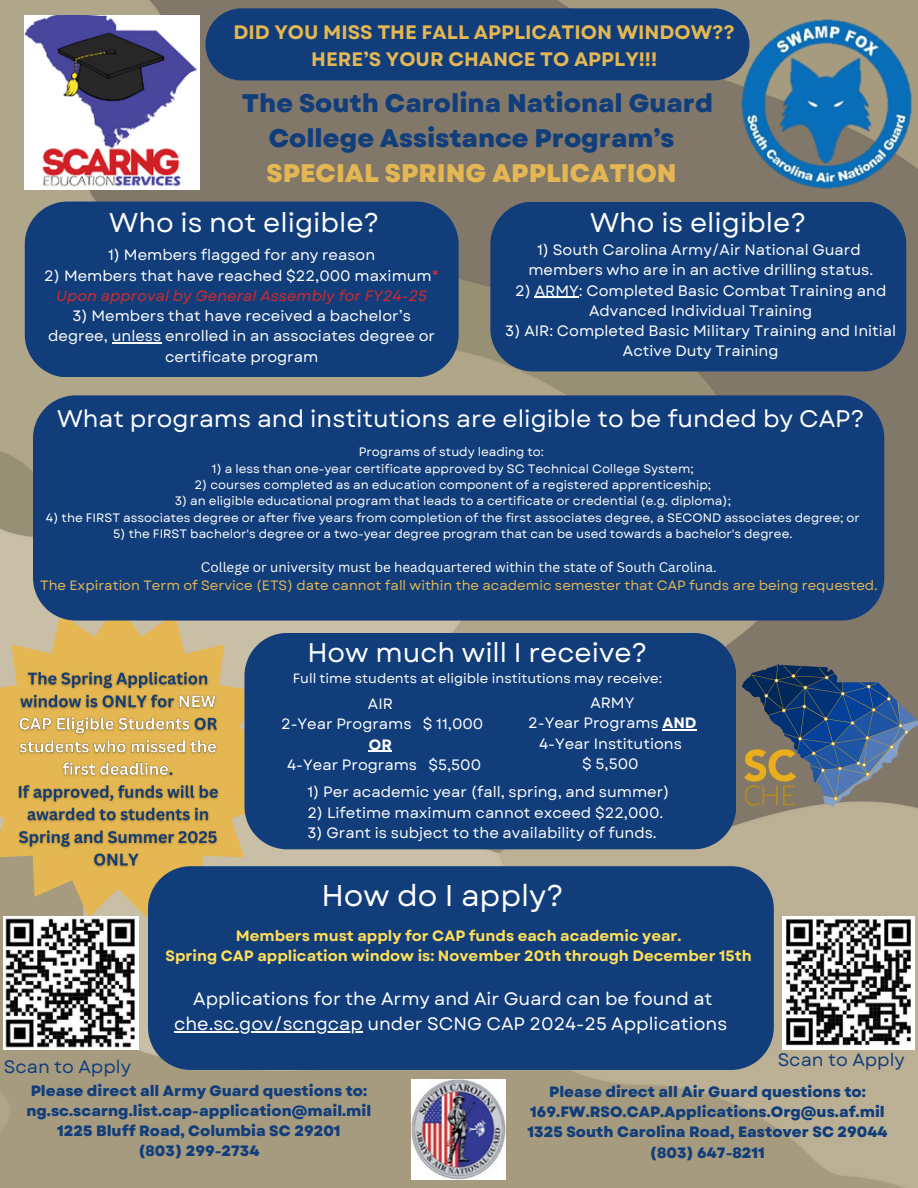
<style>
.page{position:relative;width:918px;height:1188px;background:#fff}
.page>*{position:absolute;margin:0;border:0;box-sizing:border-box;transform-origin:0 0}
.t1{font:30px "Garet";color:#fff}
.t2{font:27px "Garet";color:#fff}
.t3{font:800 25.5px/34.8px "Garet";color:#113e7b;text-align:center}
.t4{font:24px "Garet";color:#fff}
.t5{font:700 19.5px/27px "Garet";color:#e4b752;text-align:center}
.t6{font:18px "Garet";color:#fff}
.t7{font:18px "Garet";color:#113e7b}
.t8{font:15px/20.2px "Garet";color:#fff;text-align:center}
.t9{font:800 15px "Garet";color:#113e7b}
.t10{font:700 15px "Garet";color:#ffde59}
.t11{font:italic 15px/20.2px "Garet";color:#d3292d;text-align:center}
.t12{font:700 15px "Garet";color:#fff}
.t13{font:13.5px "Garet";color:#e4b752}
.t14{font:13.5px "Canva Sans";color:#fff}
.t15{font:13.5px "Garet";color:#fff}
.t16{font:12.15px "Garet";color:#fff}
.s1{color:#e4b752}
.s2{font-style:normal;color:#fff}
.s3{font-style:normal}
.s4{font-weight:700}
</style>
<div class="page">
<img style="left:0;top:0;width:918px;height:1188px">
<img style="left:741px;top:19px;width:170px;height:170px">
<img style="left:25px;top:16px;width:174px;height:173px">
<div style="left:490px;top:202px;width:416px;height:169px;background:#113e7b"></div>
<div style="left:25px;top:202px;width:434px;height:175px;background:#113e7b"></div>
<svg style="left:0;top:603px;width:275px;height:315px;background:#d4b671"></svg>
<div style="left:33px;top:395px;width:851px;height:226px;background:#113e7b"></div>
<div style="left:244px;top:633px;width:492px;height:216px;background:#113e7b"></div>
<div style="left:148px;top:866px;width:626px;height:204px;background:#113e7b"></div>
<img style="left:411px;top:1080px;width:95px;height:100px">
<img style="left:743px;top:665px;width:175px;height:144px">
<div style="left:205px;top:8px;width:545px;height:72px;background:#113e7b;border-radius:36px"></div>
<img style="left:4px;top:916px;width:135px;height:133px">
<img style="left:782px;top:916px;width:133px;height:133px">
<hr style="left:535px;top:297px;width:44px;height:1px;background:#fff">
<hr style="left:112px;top:342px;width:49px;height:2px;background:#fff">
<svg style="left:369px;top:751px;width:23px;height:1px"></svg>
<hr style="left:662px;top:729px;width:35px;height:2px;background:#fff">
<hr style="left:174px;top:1031px;width:189px;height:1px;background:#fff">
<img style="left:13px;top:667px;width:211px;height:205px">
<p class="t5" style="left:233px;top:18px;width:503px">DID YOU MISS THE FALL APPLICATION WINDOW??<br>HERE’S YOUR CHANCE TO APPLY!!!</p>
<p class="t3" style="left:242px;top:86px;width:473px">The South Carolina National Guard<br>College Assistance Program’s<br><span class="s1">SPECIAL SPRING APPLICATION</span></p>
<h3 class="t2" style="left:590px;top:203px;width:218px">Who is eligible?</h3>
<p class="t8" style="left:537px;top:240px;width:325px">1) South Carolina Army/Air National Guard</p>
<p class="t8" style="left:528px;top:260px;width:346px">members who are in an active drilling status.</p>
<p class="t8" style="left:515px;top:280px;width:373px">2) ARMY: Completed Basic Combat Training and<br>Advanced Individual Training</p>
<p class="t8" style="left:505px;top:321px;width:393px">3) AIR: Completed Basic Military Training and Initial<br>Active Duty Training</p>
<h4 class="t2" style="left:109px;top:203px;width:272px">Who is not eligible?</h4>
<p class="t8" style="left:108px;top:245px;width:269px">1) Members flagged for any reason</p>
<p class="t11" style="left:44px;top:265px;width:396px"><span class="s2">2) Members that have reached $22,000 maximum</span><span class="s3">*<br></span>Upon approval by General Assembly for FY24-25</p>
<p class="t8" style="left:48px;top:306px;width:388px">3) Members that have received a bachelor’s degree, unless enrolled in an associates degree or certificate program</p>
<p class="t4" style="left:57px;top:401px;width:809px">What programs and institutions are eligible to be funded by CAP?</p>
<p class="t16" style="left:359px;top:443px;width:187px">Programs of study leading to:</p>
<p class="t16" style="left:212px;top:460px;width:483px">1) a less than one-year certificate approved by SC Technical College System;</p>
<p class="t16" style="left:194px;top:476px;width:518px">2) courses completed as an education component of a registered apprenticeship;</p>
<p class="t16" style="left:175px;top:492px;width:558px">3) an eligible educational program that leads to a certificate or credential (e.g. diploma);</p>
<h3 class="t16" style="left:46px;top:509px;width:815px">4) the FIRST associates degree or after five years from completion of the first associates degree, a SECOND associates degree; or</h3>
<p class="t16" style="left:113px;top:525px;width:681px">5) the FIRST bachelor's degree or a two-year degree program that can be used towards a bachelor's degree.</p>
<p class="t14" style="left:201px;top:557px;width:517px">College or university must be headquartered within the state of South Carolina.</p>
<p class="t13" style="left:40px;top:575px;width:839px">The Expiration Term of Service (ETS) date cannot fall within the academic semester that CAP funds are being requested.</p>
<p class="t2" style="left:307px;top:633px;width:342px">How much will I receive?</p>
<p class="t8" style="left:368px;top:694px;width:26px">AIR</p>
<p class="t8" style="left:281px;top:714px;width:204px">2-Year Programs $ 11,000</p>
<p class="t12" style="left:369px;top:734px;width:25px">OR</p>
<p class="t8" style="left:287px;top:755px;width:196px">4-Year Programs $5,500</p>
<p class="t15" style="left:293px;top:668px;width:371px">Full time students at eligible institutions may receive:</p>
<p class="t8" style="left:590px;top:693px;width:46px">ARMY</p>
<p class="t8" style="left:528px;top:713px;width:170px">2-Year Programs <span class="s4">AND</span></p>
<p class="t8" style="left:539px;top:733px;width:144px">4-Year Institutions</p>
<p class="t8" style="left:582px;top:754px;width:58px">$ 5,500</p>
<p class="t8" style="left:307px;top:782px;width:364px">1) Per academic year (fall, spring, and summer)</p>
<p class="t8" style="left:307px;top:802px;width:358px">2) Lifetime maximum cannot exceed $22,000.</p>
<p class="t8" style="left:307px;top:823px;width:351px">3) Grant is subject to the availability of funds.</p>
<h1 class="t1" style="left:321px;top:874px;width:244px">How do I apply?</h1>
<h6 class="t10" style="left:236px;top:925px;width:447px">Members must apply for CAP funds each academic year.</h6>
<p class="t10" style="left:165px;top:945px;width:588px">Spring CAP application window is: November 20th through December 15th</p>
<p class="t6" style="left:193px;top:986px;width:521px">Applications for the Army and Air Guard can be found at</p>
<p class="t6" style="left:174px;top:1011px;width:555px">che.sc.gov/scngcap under SCNG CAP 2024-25 Applications</p>
<p class="t7" style="left:4px;top:1054px;width:129px">Scan to Apply</p>
<p class="t7" style="left:778px;top:1047px;width:129px">Scan to Apply</p>
<p class="t9" style="left:31px;top:1080px;width:338px">Please direct all Army Guard questions to:</p>
<p class="t9" style="left:26px;top:1100px;width:346px">ng.sc.scarng.list.cap-application@mail.mil</p>
<p class="t9" style="left:57px;top:1120px;width:285px">1225 Bluff Road, Columbia SC 29201</p>
<p class="t9" style="left:138px;top:1140px;width:123px">(803) 299-2734</p>
<p class="t9" style="left:549px;top:1081px;width:318px">Please direct all Air Guard questions to:</p>
<h6 class="t9" style="left:530px;top:1101px;width:356px">169.FW.RSO.CAP.Applications.Org@us.af.mil</h6>
<h6 class="t9" style="left:528px;top:1121px;width:361px">1325 South Carolina Road, Eastover SC 29044</h6>
<p class="t9" style="left:650px;top:1142px;width:117px">(803) 647-8211</p>
</div>
